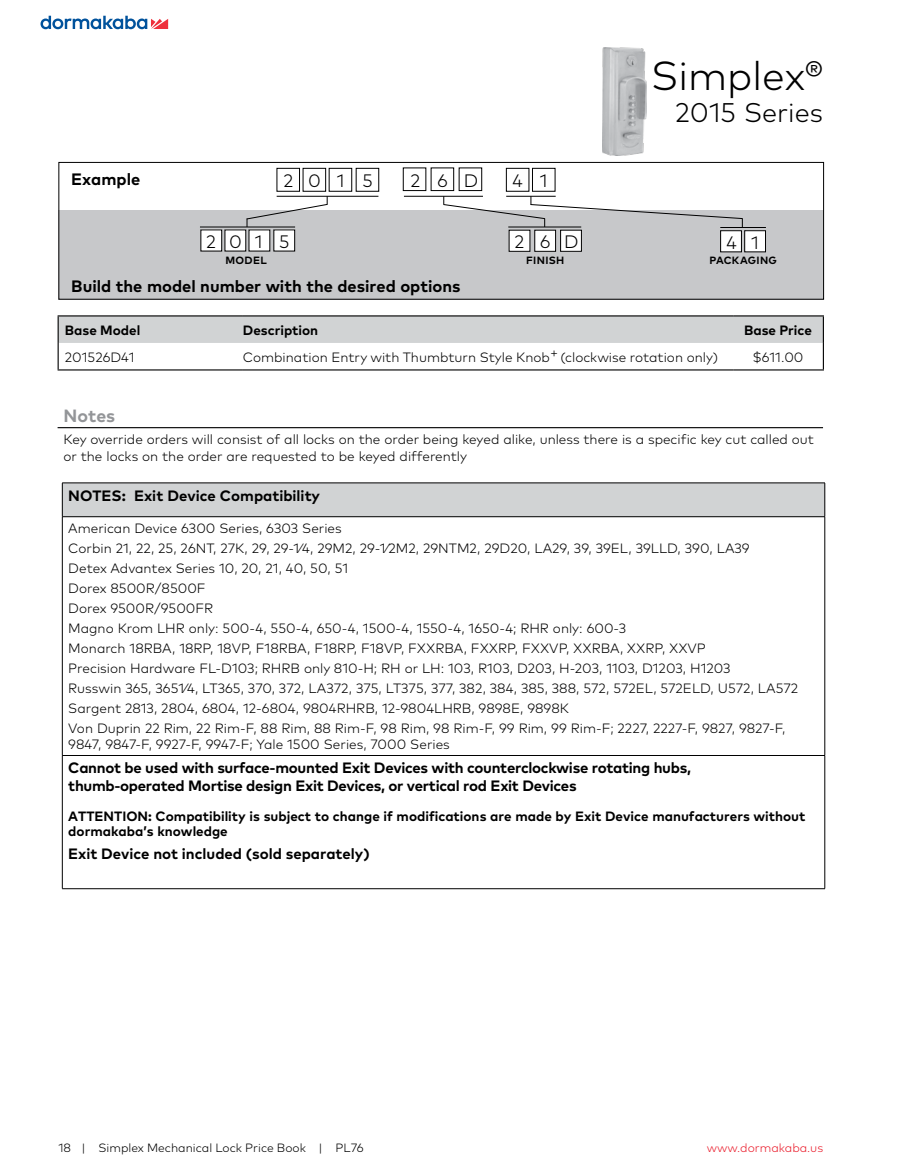
<style>
.page{position:relative;width:905px;height:1175px;background:#fff}
.page>*{position:absolute;margin:0;border:0;box-sizing:border-box;transform-origin:0 0}
.t1{font:300 40.5px "Mark Pro";color:#000}
.t2{font:300 27px "Mark Pro";color:#000}
.t3{font:300 18px "Mark Pro";letter-spacing:.855em;color:#000}
.t4{font:700 17.7px "Mark Pro";color:#939598}
.t5{font:700 16.5px "Mark Pro";color:#000}
.t6{font:700 15px/18px "Mark Pro";letter-spacing:-.02em;color:#000}
.t7{font:700 15px "Mark Pro";color:#000}
.t8{font:300 13.5px/20px "Mark Pro";color:#000}
.t9{font:700 13.5px/15px "Mark Pro";color:#000}
.t10{font:300 12px "Mark Pro";color:#000}
.t11{font:300 12px "Mark Pro";color:#ea1d2c}
.t12{font:700 10.5px "Mark Pro";letter-spacing:.03em;color:#000}
</style>
<div class="page">
<svg style="left:41px;top:16px;width:127px;height:13px"></svg>
<div style="left:58px;top:210px;width:766px;height:89px;background:#c7c8ca"></div>
<div style="left:58px;top:162px;width:765px;height:137px;border:1px solid #000"></div>
<div style="left:356px;top:168px;width:23px;height:24px;border:1px solid #000"></div>
<div style="left:276px;top:168px;width:24px;height:24px;border:1px solid #000"></div>
<div style="left:302px;top:168px;width:24px;height:24px;border:1px solid #000"></div>
<div style="left:329px;top:168px;width:23px;height:24px;border:1px solid #000"></div>
<div style="left:506px;top:168px;width:23px;height:24px;border:1px solid #000"></div>
<div style="left:532px;top:168px;width:23px;height:24px;border:1px solid #000"></div>
<div style="left:274px;top:230px;width:21px;height:21px;background:#fff"></div>
<div style="left:201px;top:230px;width:21px;height:21px;background:#fff"></div>
<div style="left:225px;top:230px;width:21px;height:21px;background:#fff"></div>
<div style="left:249px;top:230px;width:21px;height:21px;background:#fff"></div>
<div style="left:720px;top:231px;width:21px;height:21px;background:#fff"></div>
<div style="left:720px;top:230px;width:21px;height:22px;border:1px solid #000"></div>
<div style="left:744px;top:231px;width:21px;height:21px;background:#fff"></div>
<div style="left:744px;top:230px;width:22px;height:22px;border:1px solid #000"></div>
<hr style="left:200px;top:227px;width:95px;height:1px;background:#000">
<hr style="left:508px;top:227px;width:73px;height:1px;background:#000">
<hr style="left:277px;top:196px;width:101px;height:1px;background:#000">
<hr style="left:404px;top:196px;width:79px;height:1px;background:#000">
<hr style="left:720px;top:227px;width:46px;height:1px;background:#000">
<svg style="left:246px;top:196px;width:82px;height:31px"></svg>
<svg style="left:443px;top:196px;width:300px;height:31px"></svg>
<div style="left:534px;top:230px;width:21px;height:21px;background:#fff"></div>
<div style="left:534px;top:230px;width:22px;height:22px;border:1px solid #000"></div>
<div style="left:560px;top:230px;width:21px;height:21px;background:#fff"></div>
<div style="left:560px;top:230px;width:22px;height:22px;border:1px solid #000"></div>
<div style="left:509px;top:230px;width:21px;height:21px;background:#fff"></div>
<div style="left:430px;top:167px;width:24px;height:24px;border:1px solid #000"></div>
<div style="left:458px;top:167px;width:24px;height:24px;border:1px solid #000"></div>
<div style="left:403px;top:167px;width:23px;height:24px;border:1px solid #000"></div>
<img style="left:602px;top:47px;width:44px;height:108px">
<hr style="left:58px;top:427px;width:765px;height:1px;background:#000">
<div style="left:62px;top:483px;width:762px;height:34px;background:#d1d3d4"></div>
<hr style="left:62px;top:482px;width:763px;height:1px;background:#000">
<hr style="left:62px;top:483px;width:1px;height:33px;background:#000">
<hr style="left:824px;top:483px;width:1px;height:33px;background:#000">
<hr style="left:62px;top:516px;width:763px;height:1px;background:#000">
<hr style="left:62px;top:517px;width:1px;height:238px;background:#000">
<hr style="left:824px;top:517px;width:1px;height:238px;background:#000">
<hr style="left:62px;top:755px;width:763px;height:1px;background:#000">
<hr style="left:62px;top:755px;width:1px;height:133px;background:#000">
<hr style="left:824px;top:755px;width:1px;height:133px;background:#000">
<hr style="left:62px;top:888px;width:763px;height:1px;background:#000">
<hr style="left:822px;top:343px;width:2px;height:26px;background:#000">
<hr style="left:58px;top:369px;width:185px;height:1px;background:#000">
<hr style="left:243px;top:369px;width:490px;height:1px;background:#000">
<hr style="left:733px;top:369px;width:90px;height:1px;background:#000">
<hr style="left:58px;top:315px;width:185px;height:1px;background:#000">
<svg style="left:58px;top:316px;width:765px;height:53px"></svg>
<hr style="left:243px;top:315px;width:490px;height:1px;background:#000">
<hr style="left:733px;top:315px;width:90px;height:1px;background:#000">
<hr style="left:822px;top:316px;width:2px;height:27px;background:#000">
<p class="t5" style="left:71px;top:167px;width:71px">Example</p>
<h3 class="t3" style="left:283px;top:167px;width:91px">201 5</h3>
<h3 class="t3" style="left:512px;top:167px;width:37px">4 1</h3>
<h3 class="t3" style="left:410px;top:167px;width:69px">26D</h3>
<h1 class="t1" style="left:651px;top:45px;width:173px">Simplex®</h1>
<h2 class="t2" style="left:675px;top:93px;width:149px">2015 Series</h2>
<h3 class="t3" style="left:206px;top:228px;width:85px">201 5</h3>
<h3 class="t3" style="left:726px;top:229px;width:34px">4 1</h3>
<p class="t12" style="left:526px;top:252px;width:40px">FINISH</p>
<h3 class="t3" style="left:514px;top:228px;width:66px">26D</h3>
<p class="t12" style="left:709px;top:252px;width:69px">PACKAGING</p>
<p class="t12" style="left:225px;top:252px;width:43px">MODEL</p>
<p class="t5" style="left:71px;top:274px;width:391px">Build the model number with the desired options</p>
<p class="t9" style="left:65px;top:321px;width:77px">Base Model</p>
<p class="t9" style="left:243px;top:321px;width:77px">Description</p>
<p class="t9" style="left:744px;top:321px;width:69px">Base Price</p>
<p class="t8" style="left:65px;top:346px;width:71px">201526D41</p>
<p class="t8" style="left:243px;top:346px;width:476px">Combination Entry with Thumbturn Style Knob+ (clockwise rotation only)</p>
<p class="t8" style="left:752px;top:346px;width:52px">$611.00</p>
<h3 class="t4" style="left:64px;top:402px;width:53px">Notes</h3>
<p class="t8" style="left:64px;top:430px;width:752px;line-height:16.2px">Key override orders will consist of all locks on the order being keyed alike, unless there is a specific key cut called out or the locks on the order are requested to be keyed differently</p>
<p class="t7" style="left:68px;top:484px;width:253px">NOTES: Exit Device Compatibility</p>
<p class="t8" style="left:68px;top:517px;width:731px">American Device 6300 Series, 6303 Series<br>Corbin 21, 22, 25, 26NT, 27K, 29, 29-1⁄4, 29M2, 29-1⁄2M2, 29NTM2, 29D20, LA29, 39, 39EL, 39LLD, 390, LA39<br>Detex Advantex Series 10, 20, 21, 40, 50, 51<br>Dorex 8500R/8500F<br>Dorex 9500R/9500FR<br>Magno Krom LHR only: 500-4, 550-4, 650-4, 1500-4, 1550-4, 1650-4; RHR only: 600-3<br>Monarch 18RBA, 18RP, 18VP, F18RBA, F18RP, F18VP, FXXRBA, FXXRP, FXXVP, XXRBA, XXRP, XXVP<br>Precision Hardware FL-D103; RHRB only 810-H; RH or LH: 103, R103, D203, H-203, 1103, D1203, H1203<br>Russwin 365, 3651⁄4, LT365, 370, 372, LA372, 375, LT375, 377, 382, 384, 385, 388, 572, 572EL, 572ELD, U572, LA572<br>Sargent 2813, 2804, 6804, 12-6804, 9804RHRB, 12-9804LHRB, 9898E, 9898K<br>Von Duprin 22 Rim, 22 Rim-F, 88 Rim, 88 Rim-F, 98 Rim, 98 Rim-F, 99 Rim, 99 Rim-F; 2227, 2227-F, 9827, 9827-F,</p>
<p class="t8" style="left:68px;top:733px;width:383px">9847, 9847-F, 9927-F, 9947-F; Yale 1500 Series, 7000 Series</p>
<p class="t6" style="left:68px;top:757px;width:624px">Cannot be used with surface-mounted Exit Devices with counterclockwise rotating hubs, thumb-operated Mortise design Exit Devices, or vertical rod Exit Devices</p>
<p class="t9" style="left:68px;top:808px;width:738px">ATTENTION: Compatibility is subject to change if modifications are made by Exit Device manufacturers without dormakaba’s knowledge</p>
<p class="t7" style="left:68px;top:842px;width:303px">Exit Device not included (sold separately)</p>
<p class="t10" style="left:58px;top:1139px;width:307px">18 | Simplex Mechanical Lock Price Book | PL76</p>
<p class="t11" style="left:706px;top:1139px;width:118px">www.dormakaba.us</p>
</div>
